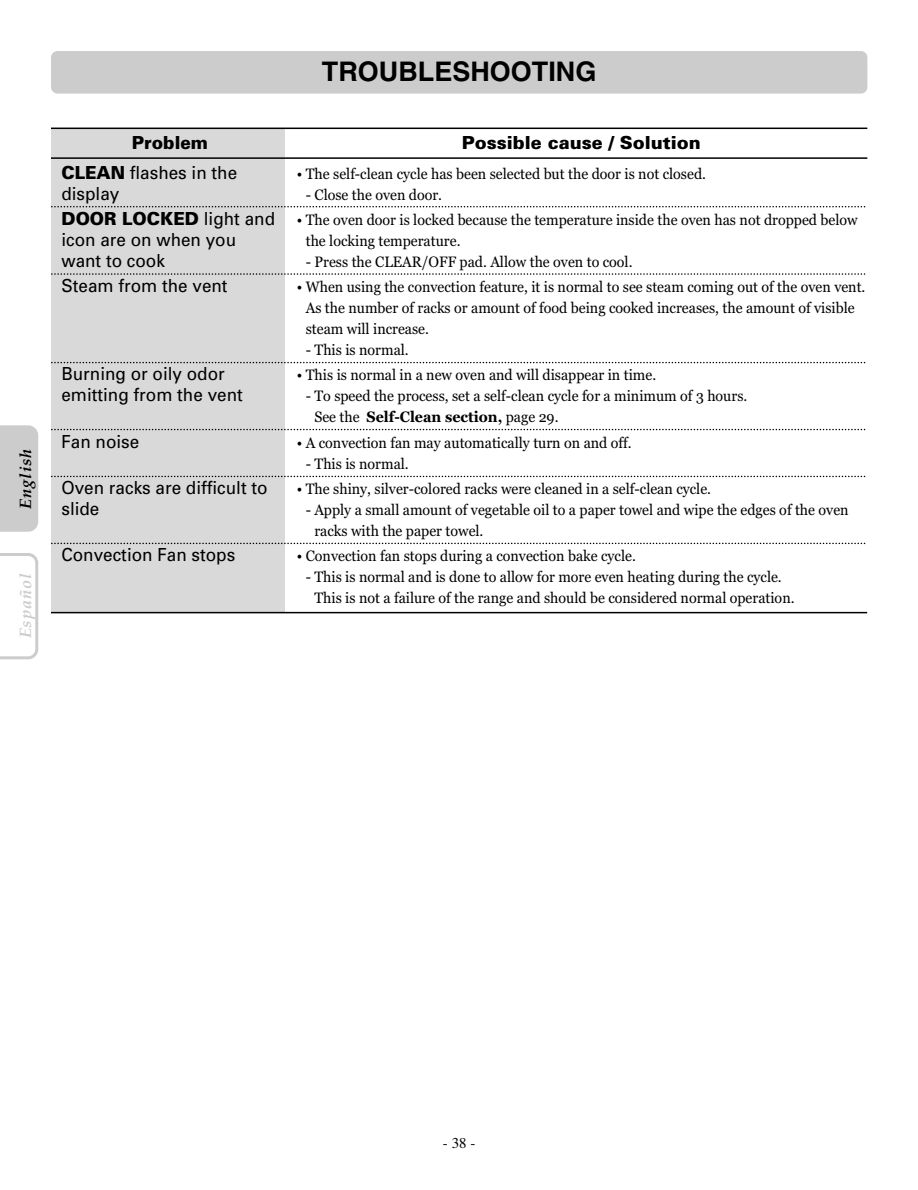
<style>
.page{position:relative;width:918px;height:1190px;background:#fff}
.page>*{position:absolute;margin:0;border:0;box-sizing:border-box;transform-origin:0 0}
.t1{font:700 27px "Helvetica";color:#000}
.t2{font:18px/21px "Univers";color:#000;scale:.95 1}
.t3{font:900 18px/29.5px "Univers";color:#000;scale:.95 1}
.t4{font:900 18px "Univers";color:#000}
.t5{font:italic 700 16.5px "Palatino";letter-spacing:.05em;color:#000}
.t6{font:italic 700 16.5px "Palatino";letter-spacing:.05em;color:#ccc}
.t7{font:15px/21px "Georgia";color:#000;scale:.95 1}
.t8{font:15px "Times";color:#000}
.s1{font-weight:400}
.s2{font-weight:900}
.s3{font-weight:700}
</style>
<div class="page">
<div style="left:0;top:425px;width:38px;height:106px;background:#ccc"></div>
<svg style="left:0;top:553px;width:38px;height:106px"></svg>
<div style="left:53px;top:53px;width:813px;height:39px;background:#ccc;border-radius:5px"></div>
<div style="left:51px;top:51px;width:816px;height:43px;border:4px solid #ccc;border-radius:5px"></div>
<div style="left:51px;top:128px;width:234px;height:483px;background:#d9d9d9"></div>
<hr style="left:51px;top:128px;width:816px;height:1px;background:#000">
<hr style="left:51px;top:612px;width:816px;height:1px;background:#000">
<hr style="left:51px;top:157px;width:816px;height:2px;background:#000">
<svg style="left:52px;top:206px;width:814px;height:1px"></svg>
<svg style="left:52px;top:273px;width:814px;height:2px"></svg>
<svg style="left:52px;top:362px;width:814px;height:1px"></svg>
<svg style="left:52px;top:429px;width:814px;height:1px"></svg>
<svg style="left:52px;top:476px;width:814px;height:1px"></svg>
<svg style="left:52px;top:542px;width:814px;height:2px"></svg>
<p class="t5" style="left:19px;top:508px;width:61px;rotate:-90deg">English</p>
<p class="t6" style="left:19px;top:638px;width:66px;rotate:-90deg">Español</p>
<p class="t3" style="left:61px;top:129px;width:186px;text-indent:70px">Problem<br>CLEAN <span class="s1">flashes in the</span></p>
<p class="t2" style="left:61px;top:182px;width:226px;line-height:25.2px">display<br><span class="s2">DOOR LOCKED</span> light and</p>
<p class="t2" style="left:61px;top:231px;width:185px">icon are on when you want to cook</p>
<p class="t2" style="left:61px;top:277px;width:176px">Steam from the vent</p>
<p class="t2" style="left:61px;top:365px;width:192px">Burning or oily odor emitting from the vent</p>
<p class="t2" style="left:61px;top:432px;width:84px">Fan noise</p>
<p class="t2" style="left:61px;top:479px;width:218px">Oven racks are difficult to slide</p>
<p class="t2" style="left:61px;top:546px;width:184px">Convection Fan stops</p>
<h1 class="t1" style="left:322px;top:61px;width:276px">TROUBLESHOOTING</h1>
<p class="t4" style="left:462px;top:136px;width:240px">Possible cause / Solution</p>
<p class="t7" style="left:297px;top:164px;width:432px">• The self-clean cycle has been selected but the door is not closed.</p>
<p class="t7" style="left:306px;top:185px;width:145px">- Close the oven door.</p>
<p class="t7" style="left:306px;top:210px;width:582px;text-indent:-9px">• The oven door is locked because the temperature inside the oven has not dropped below the locking temperature.</p>
<p class="t7" style="left:306px;top:252px;width:345px">- Press the CLEAR/OFF pad. Allow the oven to cool.</p>
<p class="t7" style="left:306px;top:277px;width:591px;text-indent:-9px">• When using the convection feature, it is normal to see steam coming out of the oven vent.<br>As the number of racks or amount of food being cooked increases, the amount of visible steam will increase.</p>
<p class="t7" style="left:306px;top:340px;width:110px">- This is normal.</p>
<p class="t7" style="left:297px;top:366px;width:380px">• This is normal in a new oven and will disappear in time.</p>
<p class="t7" style="left:314px;top:387px;width:457px;text-indent:-9px">- To speed the process, set a self-clean cycle for a minimum of 3 hours.<br>See the <span class="s3">Self-Clean section,</span> page 29.</p>
<p class="t7" style="left:297px;top:433px;width:354px">• A convection fan may automatically turn on and off.</p>
<p class="t7" style="left:306px;top:454px;width:110px">- This is normal.</p>
<p class="t7" style="left:297px;top:479px;width:438px">• The shiny, silver-colored racks were cleaned in a self-clean cycle.</p>
<p class="t7" style="left:314px;top:500px;width:564px;text-indent:-9px">- Apply a small amount of vegetable oil to a paper towel and wipe the edges of the oven racks with the paper towel.</p>
<p class="t7" style="left:297px;top:547px;width:358px">• Convection fan stops during a convection bake cycle.</p>
<p class="t7" style="left:314px;top:568px;width:507px;text-indent:-9px">- This is normal and is done to allow for more even heating during the cycle.<br>This is not a failure of the range and should be considered normal operation.</p>
<p class="t8" style="left:443px;top:1137px;width:34px">- 38 -</p>
</div>
